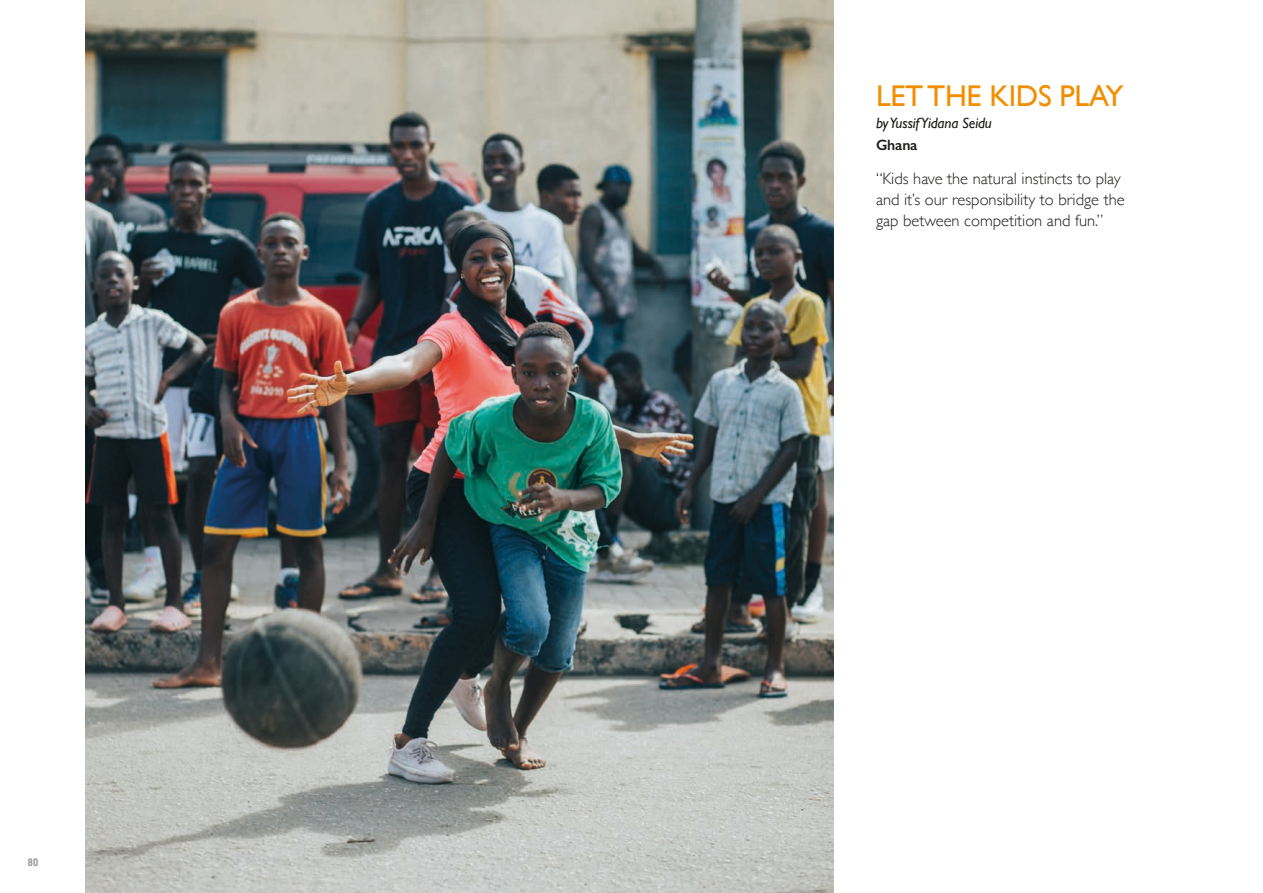
<style>
.page{position:relative;width:1263px;height:893px;background:#fff}
.page>*{position:absolute;margin:0;border:0;box-sizing:border-box;transform-origin:0 0}
.t1{font:30px "Gill Sans";letter-spacing:-.01em;color:#f28e00}
.t2{font:300 16.5px/21px "Gill Sans";color:#1d1d1b}
.t3{font:italic 15px "Gill Sans";letter-spacing:-.01em;color:#1d1d1b}
.t4{font:600 15px "Gill Sans";letter-spacing:-.01em;color:#1d1d1b}
.t5{font:10.5px "FIBA";color:#9d9d9d}
</style>
<div class="page">
<img style="left:85px;top:0;width:748px;height:893px">
<p class="t5" style="left:28px;top:856px;width:12px">80</p>
<h1 class="t1" style="left:876px;top:78px;width:249px">LET THE KIDS PLAY</h1>
<p class="t3" style="left:876px;top:114px;width:117px">by Yussif Yidana Seidu</p>
<p class="t4" style="left:876px;top:136px;width:43px">Ghana</p>
<p class="t2" style="left:876px;top:167px;width:250px">“Kids have the natural instincts to play and it’s our responsibility to bridge the gap between competition and fun.”</p>
</div>
